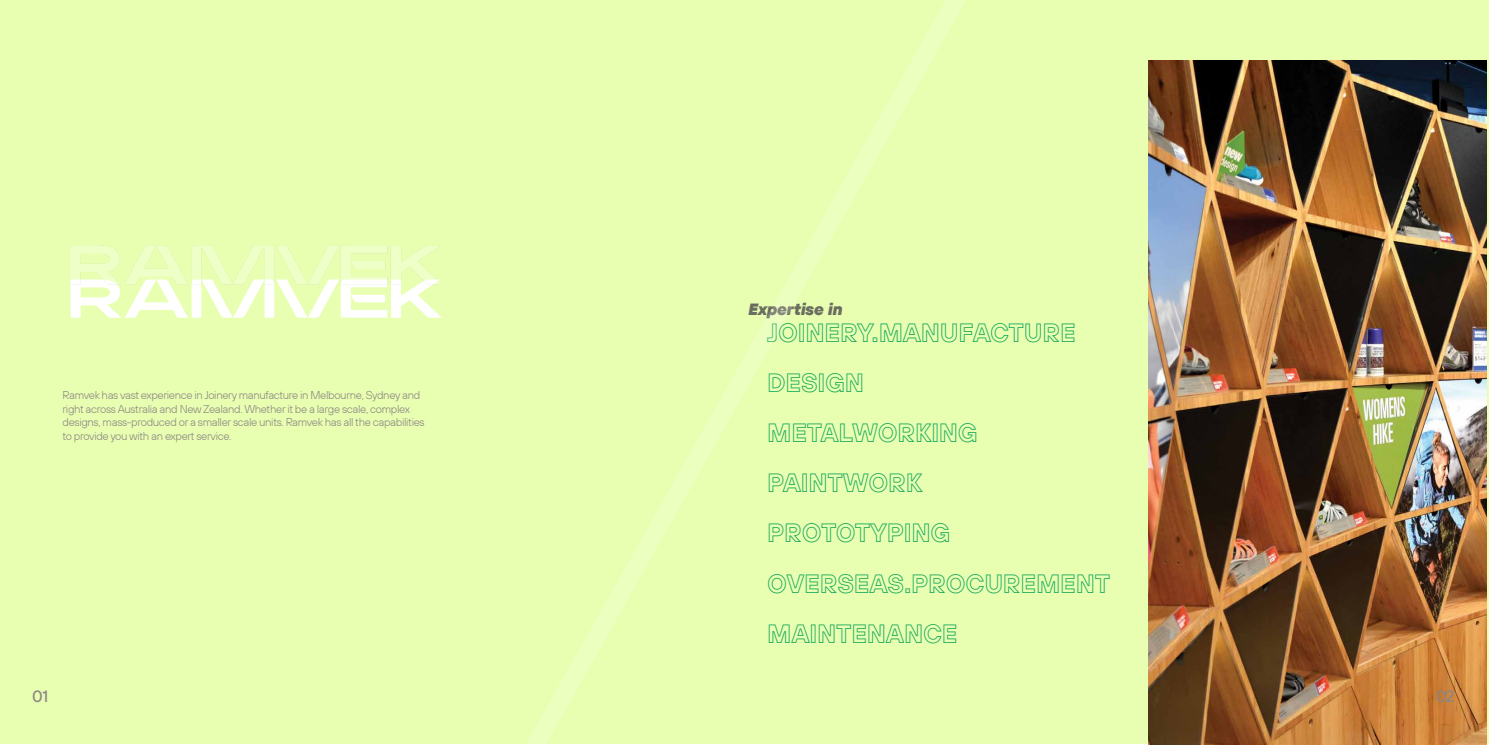
<style>
.page{position:relative;width:1489px;height:745px;background:#fff}
.page>*{position:absolute;margin:0;border:0;box-sizing:border-box;transform-origin:0 0}
.t1{font:26.25px/50px "TT Hoves Bold Outline";letter-spacing:-.01em;color:#10a559}
.t2{font:italic 900 16.25px "TT Hoves";letter-spacing:-.01em;color:#6a6d60}
.t3{font:500 16.25px "TT Hoves";color:#8e8683}
.t4{font:300 11.25px/13.5px "TT Hoves";letter-spacing:-.03em;color:#8e8683}
</style>
<div class="page">
<div style="left:0;top:1px;width:1488px;height:743px;background:#e8ffb2"></div>
<img style="left:1148px;top:60px;width:338px;height:684px">
<svg style="left:71px;top:286px;width:370px;height:31px"></svg>
<img style="left:70px;top:245px;width:371px;height:41px">
<svg style="left:504px;top:0;width:606px;height:744px"></svg>
<p class="t4" style="left:63px;top:388px;width:364px">Ramvek has vast experience in Joinery manufacture in Melbourne, Sydney and right across Australia and New Zealand. Whether it be a large scale, complex designs, mass-produced or a smaller scale units. Ramvek has all the capabilities to provide you with an expert service.</p>
<h2 class="t2" style="left:748px;top:297px;width:96px">Expertise in</h2>
<h1 class="t1" style="left:767px;top:308px;width:344px">JOINERY.MANUFACTURE<br>DESIGN<br>METALWORKING<br>PAINTWORK<br>PROTOTYPING<br>OVERSEAS.PROCUREMENT<br>MAINTENANCE</h1>
<h2 class="t3" style="left:32px;top:686px;width:17px">01</h2>
<h2 class="t3" style="left:1435px;top:686px;width:20px">02</h2>
</div>
